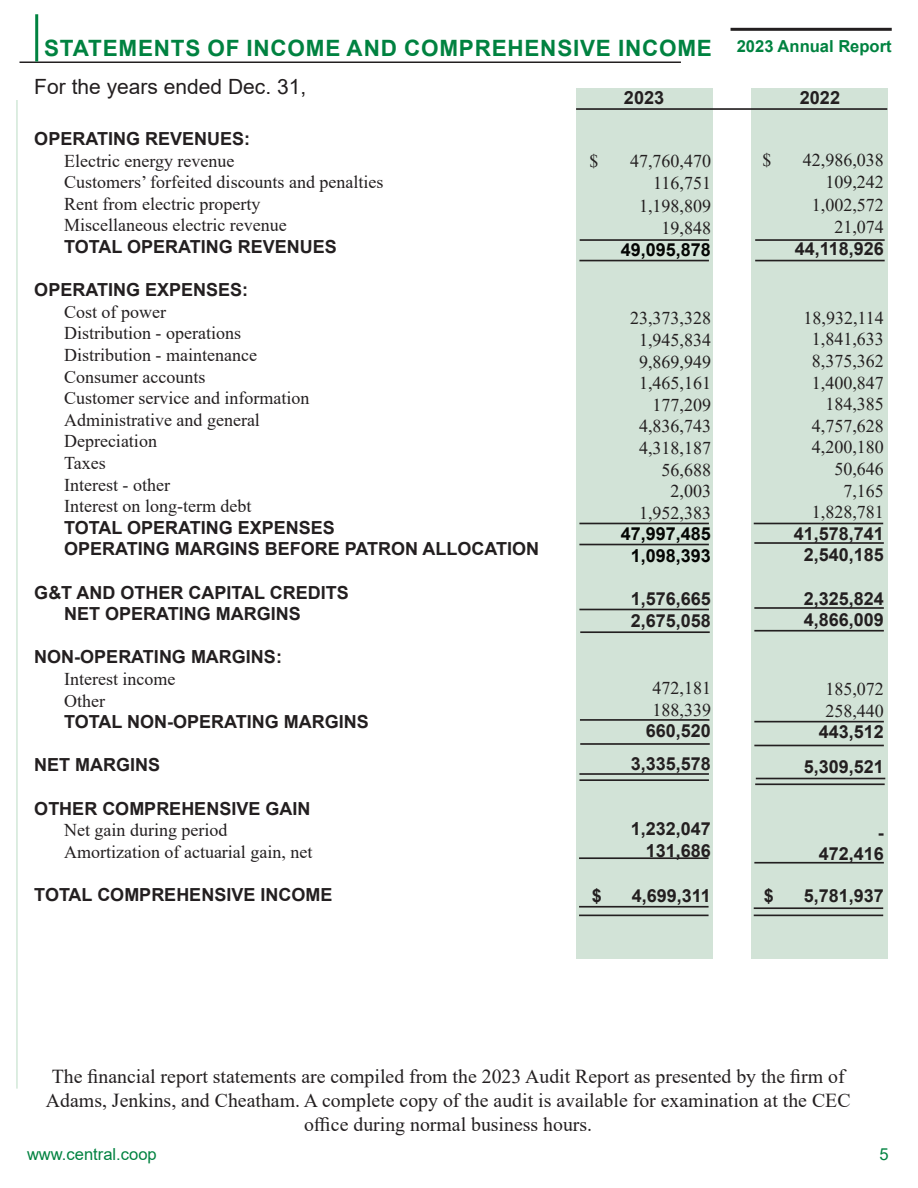
<style>
.page{position:relative;width:918px;height:1188px;background:#fff}
.page>*{position:absolute;margin:0;border:0;box-sizing:border-box;transform-origin:0 0}
.t1{font:700 22.5px "Arial";letter-spacing:.035em;color:#008240}
.t2{font:21px "Arial";color:#231f20}
.t3{font:19.8px/23.7px "Times New Roman";color:#231f20;text-align:center}
.t4{font:700 18.15px "Arial";color:#231f20}
.t5{font:18px "Times New Roman";color:#231f20}
.t6{font:700 18px "Arial";color:#231f20}
.t7{font:700 18px "Arial";color:#040503}
.t8{font:16.5px "Arial";color:#008240}
.t9{font:700 16.5px "Arial";color:#008240}
</style>
<div class="page">
<hr style="left:731px;top:28px;width:161px;height:3px;background:#231f20">
<div style="left:751px;top:89px;width:136px;height:870px;background:#d2e3d7"></div>
<div style="left:576px;top:89px;width:136px;height:870px;background:#d2e3d7"></div>
<hr style="left:20px;top:62px;width:661px;height:1px;background:#231f20">
<hr style="left:35px;top:14px;width:3px;height:48px;background:#008240">
<hr style="left:16px;top:100px;width:2px;height:989px;background:#d2e8d8">
<hr style="left:580px;top:239px;width:129px;height:2px;background:#231f20">
<hr style="left:579px;top:260px;width:130px;height:1px;background:#231f20">
<hr style="left:755px;top:239px;width:130px;height:2px;background:#231f20">
<hr style="left:755px;top:260px;width:130px;height:1px;background:#231f20">
<hr style="left:579px;top:523px;width:130px;height:1px;background:#231f20">
<hr style="left:754px;top:523px;width:129px;height:1px;background:#231f20">
<hr style="left:579px;top:544px;width:130px;height:1px;background:#231f20">
<hr style="left:754px;top:542px;width:130px;height:2px;background:#231f20">
<hr style="left:580px;top:631px;width:130px;height:2px;background:#231f20">
<hr style="left:754px;top:630px;width:130px;height:2px;background:#231f20">
<hr style="left:579px;top:609px;width:130px;height:1px;background:#231f20">
<hr style="left:754px;top:607px;width:130px;height:2px;background:#231f20">
<hr style="left:580px;top:719px;width:129px;height:2px;background:#231f20">
<hr style="left:756px;top:778px;width:129px;height:1px;background:#231f20">
<hr style="left:580px;top:743px;width:130px;height:2px;background:#231f20">
<hr style="left:754px;top:721px;width:130px;height:1px;background:#231f20">
<hr style="left:576px;top:108px;width:311px;height:2px;background:#231f20">
<hr style="left:579px;top:906px;width:130px;height:2px;background:#231f20">
<hr style="left:579px;top:915px;width:130px;height:1px;background:#231f20">
<hr style="left:754px;top:915px;width:129px;height:1px;background:#231f20">
<hr style="left:754px;top:907px;width:129px;height:2px;background:#231f20">
<hr style="left:754px;top:862px;width:130px;height:2px;background:#231f20">
<hr style="left:579px;top:857px;width:130px;height:2px;background:#231f20">
<hr style="left:579px;top:773px;width:130px;height:2px;background:#231f20">
<hr style="left:754px;top:745px;width:130px;height:1px;background:#231f20">
<hr style="left:579px;top:779px;width:130px;height:2px;background:#231f20">
<hr style="left:755px;top:783px;width:130px;height:2px;background:#231f20">
<p class="t1" style="left:44px;top:32px;width:669px">STATEMENTS OF INCOME AND COMPREHENSIVE INCOME</p>
<p class="t9" style="left:737px;top:34px;width:156px">2023 Annual Report</p>
<p class="t2" style="left:34px;top:72px;width:273px">For the years ended Dec. 31,</p>
<p class="t6" style="left:34px;top:126px;width:217px">OPERATING REVENUES:</p>
<p class="t5" style="left:64px;top:148px;width:172px">Electric energy revenue</p>
<p class="t5" style="left:64px;top:170px;width:321px">Customers’ forfeited discounts and penalties</p>
<p class="t5" style="left:64px;top:191px;width:198px">Rent from electric property</p>
<p class="t5" style="left:64px;top:213px;width:224px">Miscellaneous electric revenue</p>
<p class="t6" style="left:64px;top:234px;width:274px">TOTAL OPERATING REVENUES</p>
<p class="t6" style="left:34px;top:277px;width:215px">OPERATING EXPENSES:</p>
<p class="t5" style="left:64px;top:299px;width:103px">Cost of power</p>
<p class="t5" style="left:64px;top:321px;width:178px">Distribution - operations</p>
<p class="t5" style="left:64px;top:342px;width:194px">Distribution - maintenance</p>
<p class="t5" style="left:64px;top:364px;width:143px">Consumer accounts</p>
<p class="t5" style="left:64px;top:386px;width:247px">Customer service and information</p>
<p class="t5" style="left:64px;top:407px;width:197px">Administrative and general</p>
<p class="t5" style="left:64px;top:429px;width:94px">Depreciation</p>
<p class="t5" style="left:64px;top:450px;width:43px">Taxes</p>
<p class="t5" style="left:64px;top:472px;width:107px">Interest - other</p>
<p class="t5" style="left:64px;top:494px;width:189px">Interest on long-term debt</p>
<p class="t6" style="left:64px;top:515px;width:272px">TOTAL OPERATING EXPENSES</p>
<p class="t6" style="left:64px;top:536px;width:476px">OPERATING MARGINS BEFORE PATRON ALLOCATION</p>
<p class="t6" style="left:34px;top:580px;width:316px">G&amp;T AND OTHER CAPITAL CREDITS</p>
<p class="t6" style="left:64px;top:601px;width:238px">NET OPERATING MARGINS</p>
<p class="t6" style="left:34px;top:644px;width:249px">NON-OPERATING MARGINS:</p>
<p class="t5" style="left:64px;top:666px;width:113px">Interest income</p>
<p class="t5" style="left:64px;top:688px;width:42px">Other</p>
<p class="t6" style="left:64px;top:709px;width:306px">TOTAL NON-OPERATING MARGINS</p>
<p class="t6" style="left:34px;top:752px;width:127px">NET MARGINS</p>
<p class="t6" style="left:34px;top:796px;width:278px">OTHER COMPREHENSIVE GAIN</p>
<p class="t5" style="left:64px;top:818px;width:165px">Net gain during period</p>
<p class="t5" style="left:64px;top:839px;width:250px">Amortization of actuarial gain, net</p>
<p class="t6" style="left:34px;top:882px;width:300px">TOTAL COMPREHENSIVE INCOME</p>
<p class="t4" style="left:624px;top:85px;width:42px">2023</p>
<p class="t4" style="left:800px;top:85px;width:42px">2022</p>
<p class="t5" style="left:590px;top:148px;width:10px">$</p>
<p class="t5" style="left:630px;top:148px;width:82px">47,760,470</p>
<p class="t5" style="left:653px;top:170px;width:59px">116,751</p>
<p class="t5" style="left:639px;top:193px;width:73px">1,198,809</p>
<p class="t5" style="left:662px;top:215px;width:51px">19,848</p>
<p class="t7" style="left:621px;top:237px;width:92px">49,095,878</p>
<p class="t5" style="left:630px;top:306px;width:82px">23,373,328</p>
<p class="t5" style="left:639px;top:327px;width:73px">1,945,834</p>
<p class="t5" style="left:639px;top:349px;width:73px">9,869,949</p>
<p class="t5" style="left:639px;top:371px;width:73px">1,465,161</p>
<p class="t5" style="left:653px;top:392px;width:60px">177,209</p>
<p class="t5" style="left:639px;top:414px;width:73px">4,836,743</p>
<p class="t5" style="left:639px;top:435px;width:73px">4,318,187</p>
<p class="t5" style="left:662px;top:457px;width:51px">56,688</p>
<p class="t5" style="left:671px;top:479px;width:42px">2,003</p>
<p class="t5" style="left:639px;top:500px;width:73px">1,952,383</p>
<p class="t7" style="left:621px;top:521px;width:92px">47,997,485</p>
<p class="t7" style="left:631px;top:543px;width:82px">1,098,393</p>
<p class="t6" style="left:631px;top:586px;width:82px">1,576,665</p>
<p class="t6" style="left:631px;top:608px;width:82px">2,675,058</p>
<p class="t5" style="left:653px;top:675px;width:60px">472,181</p>
<p class="t5" style="left:653px;top:697px;width:60px">188,339</p>
<p class="t6" style="left:646px;top:718px;width:67px">660,520</p>
<p class="t6" style="left:631px;top:751px;width:82px">3,335,578</p>
<p class="t6" style="left:631px;top:816px;width:82px">1,232,047</p>
<p class="t6" style="left:646px;top:838px;width:67px">131,686</p>
<p class="t6" style="left:592px;top:883px;width:12px">$</p>
<p class="t6" style="left:632px;top:883px;width:81px">4,699,311</p>
<p class="t5" style="left:762px;top:147px;width:10px">$</p>
<p class="t5" style="left:803px;top:147px;width:82px">42,986,038</p>
<p class="t5" style="left:825px;top:170px;width:60px">109,242</p>
<p class="t5" style="left:812px;top:192px;width:73px">1,002,572</p>
<p class="t5" style="left:834px;top:215px;width:51px">21,074</p>
<p class="t6" style="left:795px;top:236px;width:91px">44,118,926</p>
<p class="t5" style="left:804px;top:305px;width:82px">18,932,114</p>
<p class="t5" style="left:812px;top:327px;width:73px">1,841,633</p>
<p class="t5" style="left:812px;top:348px;width:73px">8,375,362</p>
<p class="t5" style="left:812px;top:370px;width:73px">1,400,847</p>
<p class="t5" style="left:825px;top:391px;width:60px">184,385</p>
<p class="t5" style="left:812px;top:413px;width:73px">4,757,628</p>
<p class="t5" style="left:812px;top:435px;width:73px">4,200,180</p>
<p class="t5" style="left:834px;top:456px;width:51px">50,646</p>
<p class="t5" style="left:843px;top:478px;width:42px">7,165</p>
<p class="t5" style="left:812px;top:499px;width:73px">1,828,781</p>
<p class="t6" style="left:794px;top:521px;width:92px">41,578,741</p>
<p class="t6" style="left:804px;top:542px;width:82px">2,540,185</p>
<p class="t6" style="left:804px;top:586px;width:82px">2,325,824</p>
<p class="t6" style="left:804px;top:607px;width:82px">4,866,009</p>
<p class="t5" style="left:825px;top:676px;width:60px">185,072</p>
<p class="t5" style="left:825px;top:698px;width:60px">258,440</p>
<p class="t6" style="left:819px;top:719px;width:67px">443,512</p>
<p class="t6" style="left:804px;top:754px;width:82px">5,309,521</p>
<p class="t6" style="left:878px;top:820px;width:7px">-</p>
<p class="t6" style="left:819px;top:841px;width:67px">472,416</p>
<p class="t6" style="left:764px;top:883px;width:12px">$</p>
<p class="t6" style="left:804px;top:883px;width:82px">5,781,937</p>
<p class="t3" style="left:52px;top:1064px;width:794px">The financial report statements are compiled from the 2023 Audit Report as presented by the firm of</p>
<p class="t3" style="left:46px;top:1088px;width:806px">Adams, Jenkins, and Cheatham. A complete copy of the audit is available for examination at the CEC office during normal business hours.</p>
<p class="t8" style="left:27px;top:1142px;width:131px">www.central.coop</p>
<p class="t8" style="left:880px;top:1142px;width:11px">5</p>
</div>
